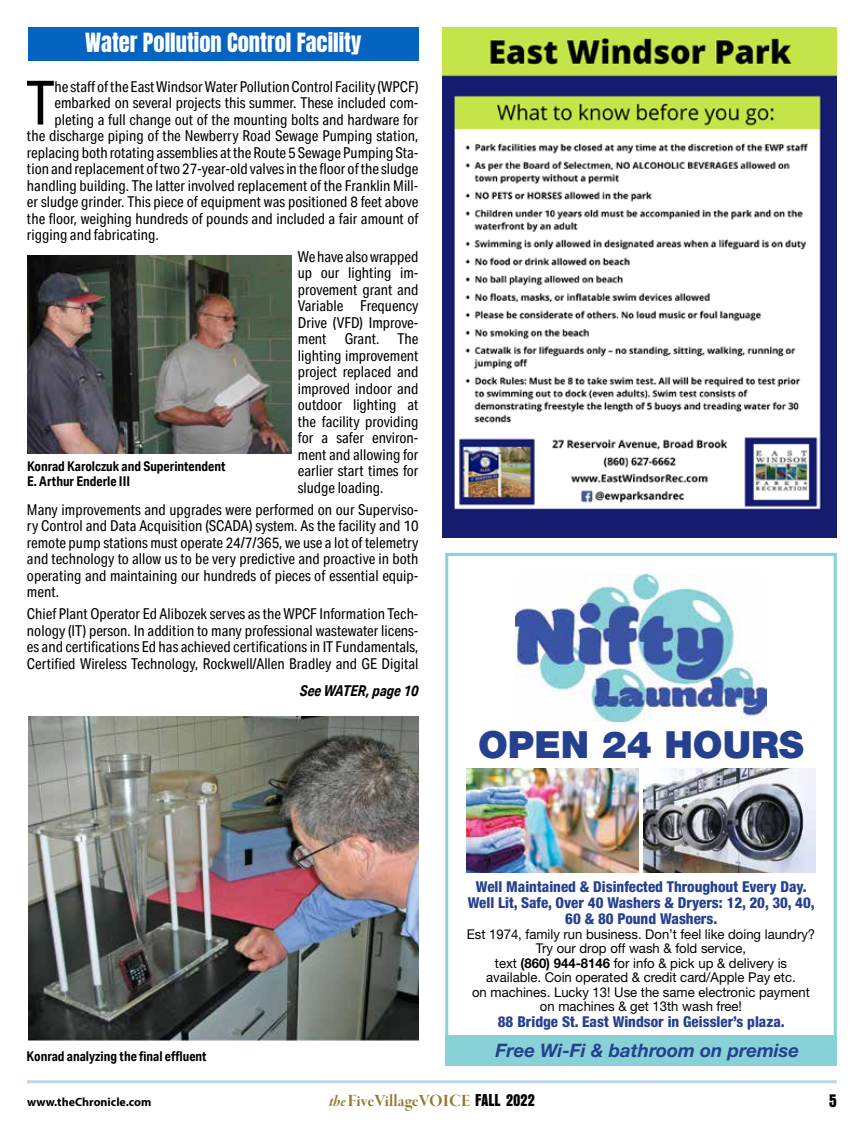
<style>
.page{position:relative;width:864px;height:1134px;background:#fff}
.page>*{position:absolute;margin:0;border:0;box-sizing:border-box;transform-origin:0 0}
.t1{font:61.2px "Aktiv Grotesk Cd";color:#000}
.t2{font:900 37.5px "Helvetica Neue LT Std";color:#25408f}
.t3{font:22.5px "Anton";color:#fff}
.t4{font:19.5px "Anzeigen Gro";color:#000}
.t5{font:italic 700 18.6px "Helvetica Neue LT Std";color:#25408f}
.t6{font:18px "Garamond Premr Pro Bd Disp";letter-spacing:.005em;color:#937b2e}
.t7{font:15px/16.5px "Aktiv Grotesk Cd";color:#000;text-align:justify}
.t8{font:800 condensed 15px/16.2px "Helvetica Neue LT Std";color:#25408f;text-align:center}
.t9{font:italic 700 15px "Aktiv Grotesk Cd";color:#000}
.t10{font:13.5px/14.4px "Helvetica Neue LT Std";color:#000;text-align:center}
.t11{font:700 13.5px/15px "Aktiv Grotesk Cd";color:#000}
.t12{font:700 12px "Myriad Pro";color:#000}
.s1{font-weight:700}
.s2{font-family:"Garamond Premr Pro Bd It Disp";font-size:16.5px}
.s3{font-family:"Anzeigen Gro";color:#000}
</style>
<div class="page">
<hr style="left:27px;top:1080px;width:810px;height:3px;background:#c3d5ed">
<img style="left:467px;top:768px;width:172px;height:105px">
<img style="left:643px;top:768px;width:172px;height:105px">
<img style="left:516px;top:574px;width:250px;height:148px">
<div style="left:445px;top:553px;width:392px;height:513px;border:3px solid #88d1d7"></div>
<div style="left:445px;top:1035px;width:392px;height:31px;background:#88d1d7"></div>
<div style="left:28px;top:27px;width:390px;height:34px;background:#0563c1"></div>
<img style="left:442px;top:27px;width:395px;height:510px">
<img style="left:28px;top:255px;width:263px;height:199px">
<img style="left:28px;top:716px;width:390px;height:324px">
<h3 class="t3" style="left:85px;top:31px;width:278px">Water Pollution Control Facility</h3>
<h1 class="t1" style="left:26px;top:67px;width:30px">T</h1>
<p class="t7" style="left:55px;top:78px;width:365px">he staff of the East Windsor Water Pollution Control Facility (WPCF)</p>
<p class="t7" style="left:55px;top:94px;width:365px">embarked on several projects this summer. These included com-</p>
<p class="t7" style="left:55px;top:111px;width:365px">pleting a full change out of the mounting bolts and hardware for</p>
<p class="t7" style="left:27px;top:127px;width:393px">the discharge piping of the Newberry Road Sewage Pumping station,</p>
<p class="t7" style="left:27px;top:144px;width:393px">replacing both rotating assemblies at the Route 5 Sewage Pumping Sta-</p>
<p class="t7" style="left:27px;top:160px;width:393px">tion and replacement of two 27-year-old valves in the floor of the sludge</p>
<p class="t7" style="left:27px;top:177px;width:393px">handling building. The latter involved replacement of the Franklin Mill-</p>
<p class="t7" style="left:27px;top:193px;width:393px">er sludge grinder. This piece of equipment was positioned 8 feet above</p>
<p class="t7" style="left:27px;top:210px;width:393px">the floor, weighing hundreds of pounds and included a fair amount of</p>
<p class="t7" style="left:27px;top:226px;width:133px">rigging and fabricating.</p>
<p class="t7" style="left:298px;top:248px;width:122px">We have also wrapped up our lighting im&shy;provement grant and Variable Frequency Drive (VFD) Improve&shy;ment Grant. The lighting improvement project replaced and improved indoor and outdoor lighting at the facility providing for a safer environ&shy;ment and allowing for earlier start times for sludge loading.</p>
<p class="t7" style="left:27px;top:501px;width:393px">Many improvements and upgrades were performed on our Superviso&shy;ry Control and Data Acquisition (SCADA) system. As the facility and 10 remote pump stations must operate 24/7/365, we use a lot of telemetry and technology to allow us to be very predictive and proactive in both operating and maintaining our hundreds of pieces of essential equip&shy;ment.</p>
<p class="t7" style="left:27px;top:606px;width:393px">Chief Plant Operator Ed Alibozek serves as the WPCF Information Tech&shy;nology (IT) person. In addition to many professional wastewater licens&shy;es and certifications Ed has achieved certifications in IT Fundamentals, Certified Wireless Technology, Rockwell/Allen Bradley and GE Digital</p>
<p class="t9" style="left:300px;top:682px;width:120px">See WATER, page 10</p>
<p class="t11" style="left:27px;top:458px;width:200px">Konrad Karolczuk and Superintendent<br>E. Arthur Enderle III</p>
<p class="t11" style="left:27px;top:1049px;width:181px">Konrad analyzing the final effluent</p>
<h2 class="t2" style="left:478px;top:722px;width:327px">OPEN 24 HOURS</h2>
<p class="t8" style="left:468px;top:878px;width:348px">Well Maintained &amp; Disinfected Throughout Every Day.<br>Well Lit, Safe, Over 40 Washers &amp; Dryers: 12, 20, 30, 40,<br>60 &amp; 80 Pound Washers.</p>
<p class="t10" style="left:467px;top:927px;width:350px">Est 1974, family run business. Don’t feel like doing laundry?<br>Try our drop off wash &amp; fold service,<br>text <span class="s1">(860) 944-8146</span> for info &amp; pick up &amp; delivery is available. Coin operated &amp; credit card/Apple Pay etc.<br>on machines. Lucky 13! Use the same electronic payment on machines &amp; get 13th wash free!</p>
<p class="t8" style="left:498px;top:1014px;width:288px">88 Bridge St. East Windsor in Geissler’s plaza.</p>
<p class="t5" style="left:495px;top:1039px;width:305px">Free Wi-Fi &amp; bathroom on premise</p>
<p class="t12" style="left:27px;top:1094px;width:126px">www.theChronicle.com</p>
<p class="t6" style="left:329px;top:1091px;width:207px"><span class="s2">the</span> FiveVillageVOICE <span class="s3">FALL 2022</span></p>
<h3 class="t4" style="left:829px;top:1090px;width:9px">5</h3>
</div>
